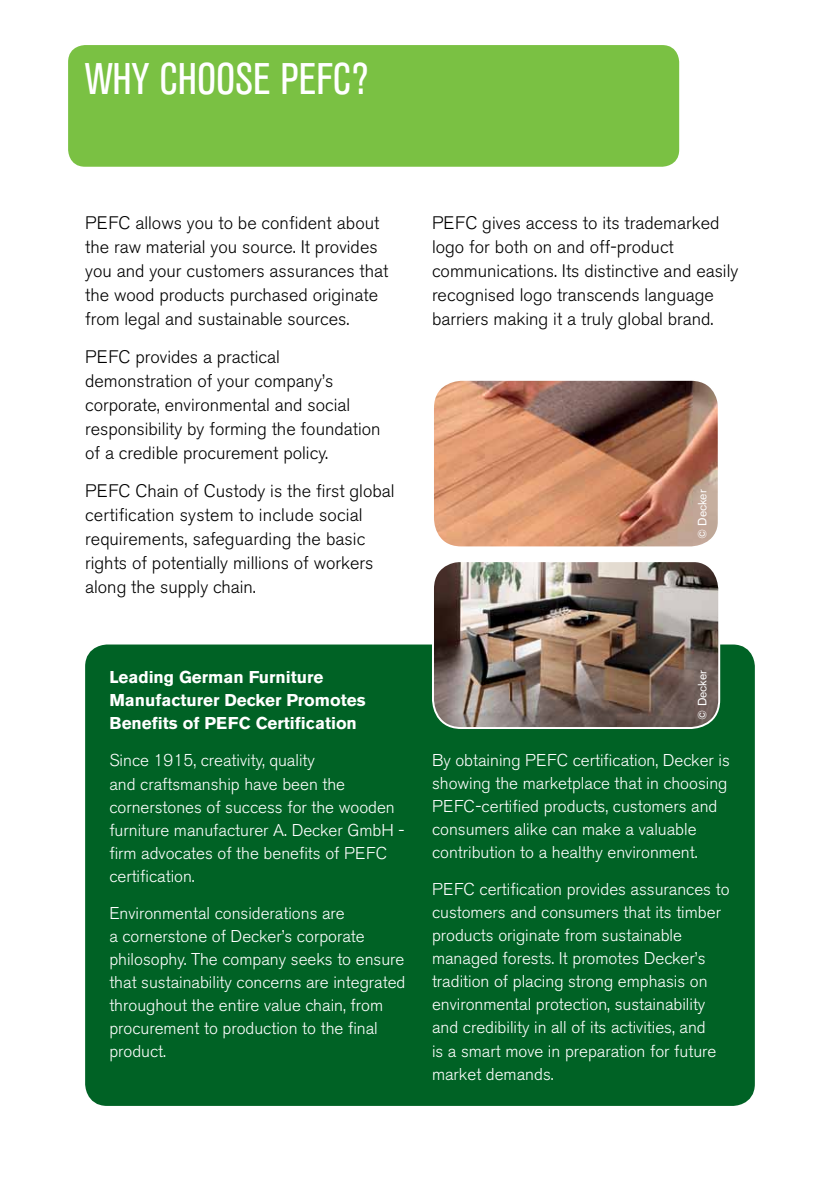
<style>
.page{position:relative;width:840px;height:1191px;background:#fff}
.page>*{position:absolute;margin:0;border:0;box-sizing:border-box;transform-origin:0 0}
.PEFC_HEADLINE{font:condensed 44px "Akzidenz Grotesk BE";color:#fff}
.PEFC_BODY_COPY{font:300 18px/24px "Akzidenz Grotesk BE";color:#000}
.PEFC_BODY_COPY-2{font:300 17px/23px "Akzidenz Grotesk BE";color:#fff}
.PEFC_BODY_COPY-3{font:700 17px/23px "Akzidenz Grotesk BE";color:#fff}
.Box_body_bold{font:12px "Akzidenz Grotesk BE";color:#fff}
</style>
<div class="page">
<div style="left:90px;top:649px;width:659px;height:452px;background:#006225;border-radius:17px"></div>
<div style="left:85px;top:644px;width:669px;height:462px;border:10px solid #006225;border-radius:17px"></div>
<div style="left:68px;top:45px;width:610px;height:122px;background:#7ac143;border-radius:17px"></div>
<img style="left:434px;top:563px;width:284px;height:165px">
<div style="left:432px;top:560px;width:287px;height:169px;border:2px solid #fff;border-radius:28px"></div>
<img style="left:435px;top:382px;width:281px;height:163px">
<div style="left:432px;top:379px;width:287px;height:169px;border:2px solid #fff;border-radius:28px"></div>
<p class="PEFC_HEADLINE" style="left:85px;top:54px;width:285px">WHY CHOOSE PEFC?</p>
<p class="PEFC_BODY_COPY" style="left:85px;top:211px;width:305px">PEFC allows you to be confident about the raw material you source. It provides you and your customers assurances that the wood products purchased originate from legal and sustainable sources.</p>
<p class="PEFC_BODY_COPY" style="left:85px;top:345px;width:297px">PEFC provides a practical demonstration of your company’s corporate, environmental and social responsibility by forming the foundation of a credible procurement policy.</p>
<p class="PEFC_BODY_COPY" style="left:85px;top:479px;width:311px">PEFC Chain of Custody is the first global certification system to include social requirements, safeguarding the basic rights of potentially millions of workers along the supply chain.</p>
<p class="PEFC_BODY_COPY" style="left:432px;top:211px;width:308px">PEFC gives access to its trademarked logo for both on and off-product communications. Its distinctive and easily recognised logo transcends language barriers making it a truly global brand.</p>
<p class="Box_body_bold" style="left:694px;top:539px;width:51px;rotate:-90deg">© Decker</p>
<p class="PEFC_BODY_COPY-3" style="left:109px;top:666px;width:257px">Leading German Furniture<br>Manufacturer Decker Promotes<br>Benefits of PEFC Certification</p>
<p class="PEFC_BODY_COPY-2" style="left:109px;top:749px;width:296px">Since 1915, creativity, quality<br>and craftsmanship have been the cornerstones of success for the wooden furniture manufacturer A. Decker GmbH - firm advocates of the benefits of PEFC certification.</p>
<p class="PEFC_BODY_COPY-2" style="left:109px;top:901px;width:297px">Environmental considerations are<br>a cornerstone of Decker’s corporate philosophy. The company seeks to ensure that sustainability concerns are integrated throughout the entire value chain, from procurement to production to the final product.</p>
<p class="Box_body_bold" style="left:694px;top:720px;width:51px;rotate:-90deg">© Decker</p>
<p class="PEFC_BODY_COPY-2" style="left:432px;top:749px;width:299px">By obtaining PEFC certification, Decker is showing the marketplace that in choosing PEFC-certified products, customers and consumers alike can make a valuable contribution to a healthy environment.</p>
<p class="PEFC_BODY_COPY-2" style="left:432px;top:878px;width:299px">PEFC certification provides assurances to customers and consumers that its timber products originate from sustainable managed forests. It promotes Decker’s tradition of placing strong emphasis on environmental protection, sustainability and credibility in all of its activities, and<br>is a smart move in preparation for future market demands.</p>
</div>
